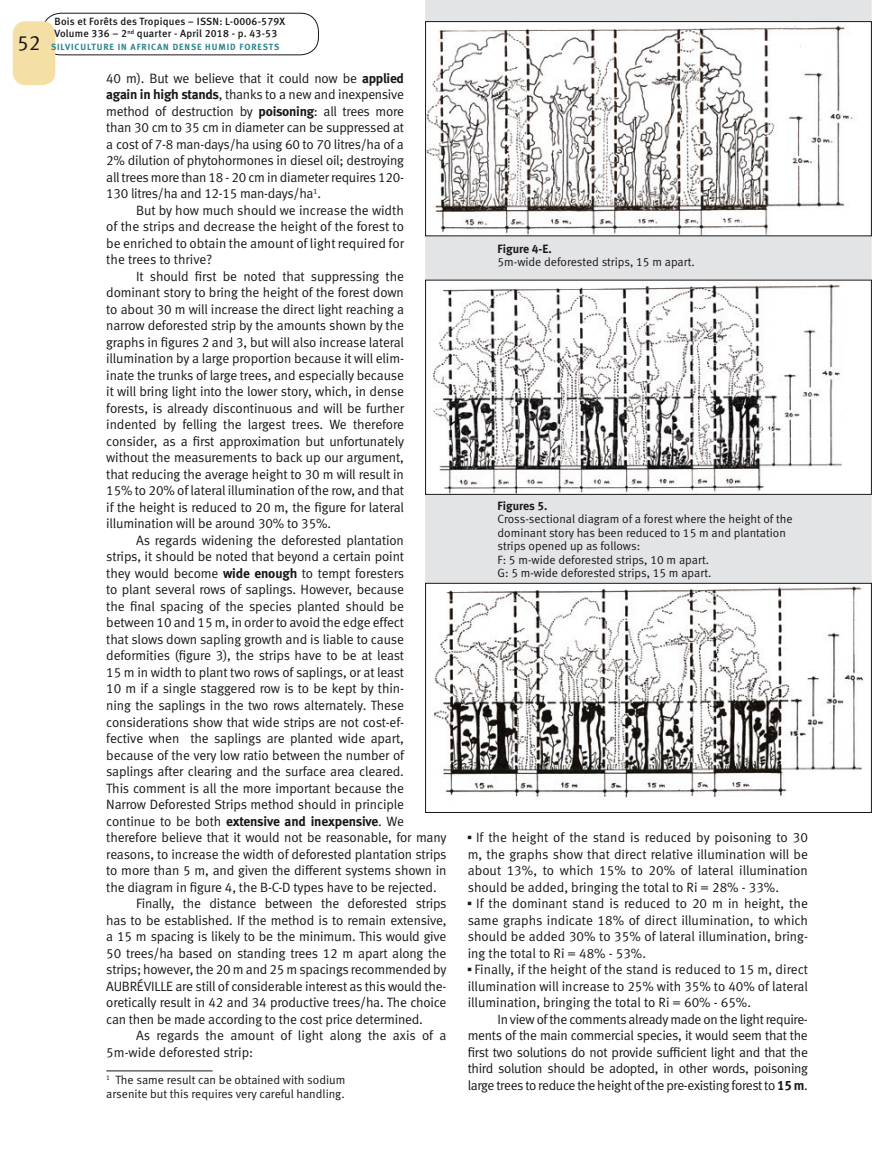
<style>
.page{position:relative;width:893px;height:1149px;background:#fff}
.page>*{position:absolute;margin:0;border:0;box-sizing:border-box;transform-origin:0 0}
.t1{font:21px "Meta Normal LF";color:#1a171c}
.t2{font:13.5px/16.5px "Meta Normal LF";letter-spacing:-.01em;color:#1a171c;text-align:justify}
.t3{font:13.5px "Meta Bold LF";letter-spacing:-.01em;color:#1a171c}
.t4{font:12px/13.5px "Meta Normal LF";color:#1a171c}
.t5{font:12px "Meta Bold LF";color:#1a171c}
.t6{font:10.5px/12px "Meta Medium LF";letter-spacing:.02em;color:#1a171c}
.t7{font:9px "Meta Bold LF";letter-spacing:.1em;color:#2d858e}
.s1{font-family:"Meta Bold LF"}
.s2{font-family:"Meta Normal LF"}
.s3{font-family:"Universal Newswith Comm Pi"}
</style>
<div class="page">
<div style="left:43px;top:13px;width:276px;height:42px;border:1px solid #1a171c;border-radius:18px"></div>
<div style="left:13px;top:21px;width:42px;height:64px;background:#f4dfa5;border-radius:13px"></div>
<hr style="left:106px;top:1070px;width:107px;height:1px;background:#1a171c">
<div style="left:425px;top:0;width:447px;height:583px;background:#e3e4e5"></div>
<img style="left:427px;top:23px;width:435px;height:211px">
<div style="left:425px;top:21px;width:447px;height:215px;border:1px solid #1a171c"></div>
<img style="left:427px;top:282px;width:443px;height:210px">
<div style="left:425px;top:280px;width:447px;height:214px;border:1px solid #1a171c"></div>
<img style="left:434px;top:586px;width:431px;height:212px">
<div style="left:425px;top:583px;width:447px;height:229px;border:1px solid #1a171c"></div>
<h1 class="t1" style="left:17px;top:31px;width:25px">52</h1>
<p class="t6" style="left:55px;top:15px;width:232px">Bois et Forêts des Tropiques – ISSN: L-0006-579X<br>Volume 336 – 2<sup>nd</sup> quarter - April 2018 - p. 43-53</p>
<p class="t7" style="left:51px;top:41px;width:230px">SILVICULTURE IN AFRICAN DENSE HUMID FORESTS</p>
<p class="t2" style="left:106px;top:69px;width:299px">40 m). But we believe that it could now be <span class="s1">applied again in high stands</span>, thanks to a new and inexpensive method of destruction by <span class="s1">poisoning</span>: all trees more than 30 cm to 35 cm in diameter can be suppressed at a cost of 7-8 man-days/ha using 60 to 70 litres/ha of a 2% dilution of phytohormones in diesel oil; destroying all trees more than 18 - 20 cm in diameter requires 120- 130 litres/ha and 12-15 man-days/ha<sup>1</sup>.</p>
<p class="t2" style="left:106px;top:201px;width:299px;text-indent:30px">But by how much should we increase the width of the strips and decrease the height of the forest to be enriched to obtain the amount of light required for the trees to thrive?</p>
<p class="t2" style="left:106px;top:267px;width:299px;text-indent:30px">It should first be noted that suppressing the dominant story to bring the height of the forest down to about 30 m will increase the direct light reaching a narrow deforested strip by the amounts shown by the graphs in figures 2 and 3, but will also increase lateral illumination by a large proportion because it will elim&shy;inate the trunks of large trees, and especially because it will bring light into the lower story, which, in dense forests, is already discontinuous and will be further indented by felling the largest trees. We therefore consider, as a first approximation but unfortunately without the measurements to back up our argument, that reducing the average height to 30 m will result in 15% to 20% of lateral illumination of the row, and that if the height is reduced to 20 m, the figure for lateral illumination will be around 30% to 35%.</p>
<p class="t2" style="left:106px;top:531px;width:299px;text-indent:30px">As regards widening the deforested plantation strips, it should be noted that beyond a certain point they would become <span class="s1">wide enough</span> to tempt foresters to plant several rows of saplings. However, because the final spacing of the species planted should be between 10 and 15 m, in order to avoid the edge effect that slows down sapling growth and is liable to cause deformities (figure 3), the strips have to be at least 15 m in width to plant two rows of saplings, or at least 10 m if a single staggered row is to be kept by thin&shy;ning the saplings in the two rows alternately. These considerations show that wide strips are not cost-ef&shy;fective when the saplings are planted wide apart, because of the very low ratio between the number of saplings after clearing and the surface area cleared.<br>This comment is all the more important because the Narrow Deforested Strips method should in principle</p>
<p class="t3" style="left:106px;top:812px;width:299px"><span class="s2">continue to be both</span> extensive and inexpensive<span class="s2">. We</span></p>
<p class="t2" style="left:106px;top:828px;width:342px">therefore believe that it would not be reasonable, for many</p>
<p class="t2" style="left:106px;top:845px;width:342px">reasons, to increase the width of deforested plantation strips</p>
<p class="t2" style="left:106px;top:861px;width:342px">to more than 5 m, and given the different systems shown in</p>
<p class="t2" style="left:106px;top:878px;width:332px">the diagram in figure 4, the B-C-D types have to be rejected.</p>
<p class="t2" style="left:136px;top:894px;width:312px">Finally, the distance between the deforested strips</p>
<p class="t2" style="left:106px;top:911px;width:342px">has to be established. If the method is to remain extensive,</p>
<p class="t2" style="left:106px;top:927px;width:342px">a 15 m spacing is likely to be the minimum. This would give</p>
<p class="t2" style="left:106px;top:944px;width:342px">50 trees/ha based on standing trees 12 m apart along the</p>
<p class="t2" style="left:106px;top:960px;width:342px">strips; however, the 20 m and 25 m spacings recommended by</p>
<p class="t2" style="left:106px;top:977px;width:342px">AUBRÉVILLE are still of considerable interest as this would the-</p>
<p class="t2" style="left:106px;top:993px;width:342px">oretically result in 42 and 34 productive trees/ha. The choice</p>
<p class="t2" style="left:106px;top:1010px;width:318px">can then be made according to the cost price determined.</p>
<p class="t2" style="left:136px;top:1026px;width:312px">As regards the amount of light along the axis of a</p>
<p class="t2" style="left:106px;top:1043px;width:148px">5m-wide deforested strip:</p>
<p class="t4" style="left:106px;top:1072px;width:241px"><sup>1</sup> The same result can be obtained with sodium arsenite but this requires very careful handling.</p>
<p class="t5" style="left:497px;top:241px;width:56px">Figure 4-E.</p>
<p class="t4" style="left:497px;top:255px;width:199px">5m-wide deforested strips, 15 m apart.</p>
<p class="t5" style="left:497px;top:498px;width:51px">Figures 5.</p>
<p class="t4" style="left:497px;top:512px;width:297px">Cross-sectional diagram of a forest where the height of the dominant story has been reduced to 15 m and plantation strips opened up as follows:<br>F: 5 m-wide deforested strips, 10 m apart.<br>G: 5 m-wide deforested strips, 15 m apart.</p>
<p class="t2" style="left:468px;top:828px;width:342px;text-align:left"><span class="s3">b</span> If the height of the stand is reduced by poisoning to 30 m, the graphs show that direct relative illumination will be about 13%, to which 15% to 20% of lateral illumination should be added, bringing the total to Ri = 28% - 33%.<br><span class="s3">b</span> If the dominant stand is reduced to 20 m in height, the same graphs indicate 18% of direct illumination, to which should be added 30% to 35% of lateral illumination, bring&shy;ing the total to Ri = 48% - 53%.<br><span class="s3">b</span> Finally, if the height of the stand is reduced to 15 m, direct illumination will increase to 25% with 35% to 40% of lateral illumination, bringing the total to Ri = 60% - 65%.</p>
<p class="t2" style="left:468px;top:1010px;width:342px;text-indent:30px">In view of the comments already made on the light require&shy;ments of the main commercial species, it would seem that the first two solutions do not provide sufficient light and that the third solution should be adopted, in other words, poisoning large trees to reduce the height of the pre-existing forest to <span class="s1">15 m</span>.</p>
</div>
